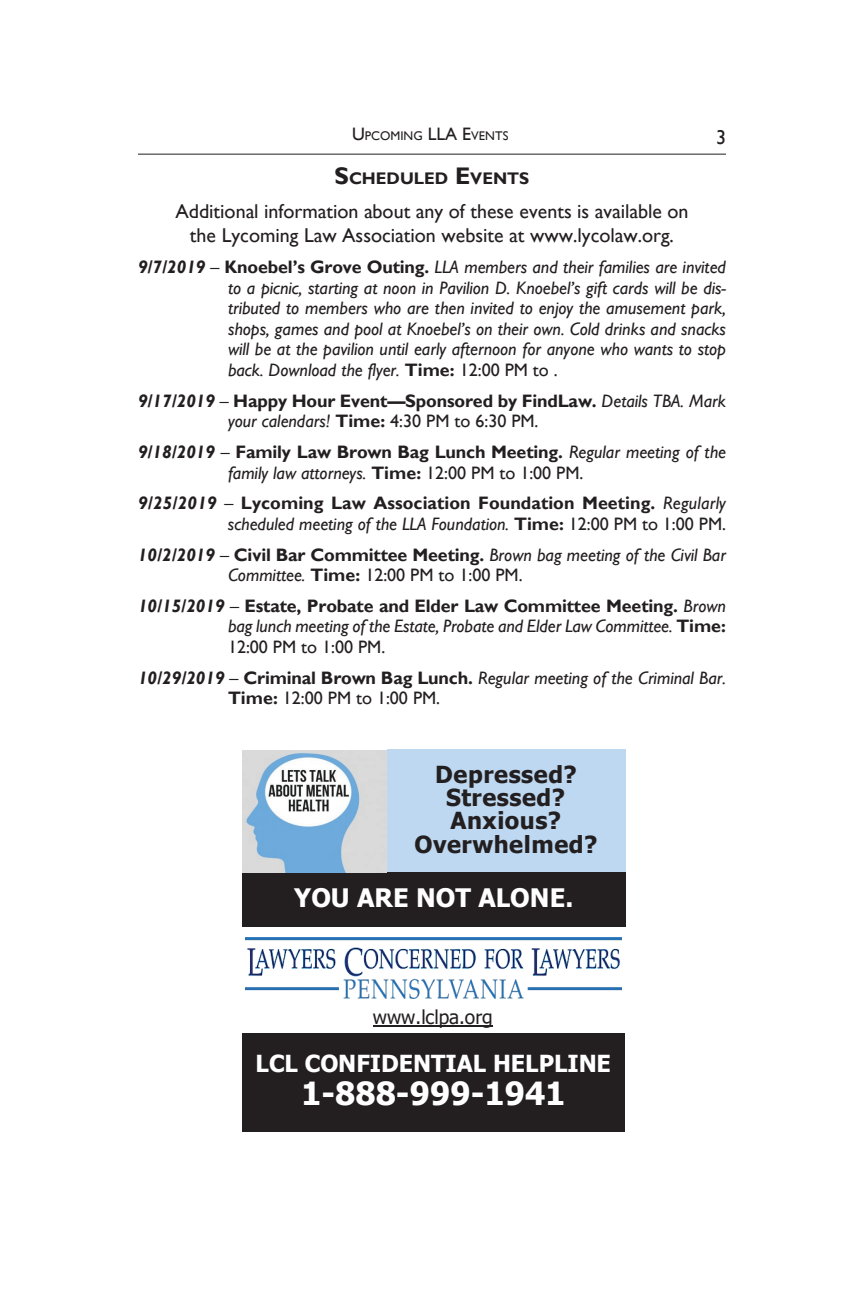
<style>
.page{position:relative;width:864px;height:1296px;background:#fff}
.page>*{position:absolute;margin:0;border:0;box-sizing:border-box;transform-origin:0 0}
.t1{font:700 31.8px "Tahoma";letter-spacing:.005em;color:#fff}
.t2{font:700 25.4px "Tahoma";color:#fff}
.t3{font:700 23.4px/23.4px "Tahoma";letter-spacing:.025em;color:#231f20;text-align:center}
.t4{font:700 23.4px "Tahoma";letter-spacing:-.005em;color:#fff}
.t5{font:20px/24px "Gill Sans";color:#231f20;text-align:center}
.t6{font:19.2px "Tahoma";color:#231f20}
.t7{font:italic 18px/20.6px "Gill Sans";color:#231f20}
.t8{font:700 18px/20.6px "Gill Sans";color:#231f20}
.t9{font:700 16.8px "Gill Sans";color:#231f20}
.t10{font:12.6px "Gill Sans";color:#231f20}
.s1{font-size:18px}
.s2{font-size:24px}
.s3{font-weight:700}
.s4{font-style:normal}
.s5{font-weight:700;font-style:normal}
.s6{font-style:italic}
.s7{font-weight:400}
.s8{font-weight:400;font-style:italic}
</style>
<div class="page">
<hr style="left:138px;top:154px;width:588px;height:1px;background:#231f20">
<div style="left:242px;top:872px;width:383px;height:55px;background:#231f20"></div>
<div style="left:387px;top:750px;width:238px;height:122px;background:#bdd8f0"></div>
<div style="left:242px;top:1033px;width:382px;height:99px;background:#231f20"></div>
<hr style="left:373px;top:1026px;width:120px;height:1px;background:#231f20">
<img style="left:245px;top:937px;width:376px;height:61px">
<img style="left:242px;top:750px;width:145px;height:122px">
<p class="t10" style="left:352px;top:128px;width:158px"><span class="s1">U</span>PCOMING <span class="s1">LLA E</span>VENTS</p>
<p class="t5" style="left:716px;top:125px;width:11px">3</p>
<p class="t9" style="left:335px;top:169px;width:196px"><span class="s2">S</span>CHEDULED <span class="s2">E</span>VENTS</p>
<p class="t5" style="left:175px;top:200px;width:515px">Additional information about any of these events is available on the Lycoming Law Association website at www.lycolaw.org.</p>
<p class="t7" style="left:228px;top:257px;width:500px;text-align:justify;text-indent:-90px"><span class="s3">9/7/2019</span> <span class="s4">–</span> <span class="s5">Knoebel’s Grove Outing.</span> LLA members and their families are invited to a picnic, starting at noon in Pavilion D. Knoebel’s gift cards will be dis&shy;tributed to members who are then invited to enjoy the amusement park, shops, games and pool at Knoebel’s on their own. Cold drinks and snacks will be at the pavilion until early afternoon for anyone who wants to stop back. Download the flyer. <span class="s5">Time:</span> <span class="s4">12:00 PM to .</span></p>
<p class="t8" style="left:228px;top:390px;width:499px;text-indent:-90px"><span class="s6">9/17/2019</span> <span class="s7">–</span> Happy Hour Event—Sponsored by FindLaw. <span class="s8">Details TBA. Mark your calendars!</span> Time: <span class="s7">4:30 PM to 6:30 PM.</span></p>
<p class="t7" style="left:228px;top:442px;width:499px;text-indent:-90px"><span class="s3">9/18/2019</span> <span class="s4">–</span> <span class="s5">Family Law Brown Bag Lunch Meeting.</span> Regular meeting of the family law attorneys. <span class="s5">Time:</span> <span class="s4">12:00 PM to 1:00 PM.</span></p>
<p class="t8" style="left:138px;top:493px;width:590px;text-align:right"><span class="s6">9/25/2019</span> <span class="s7">–</span> Lycoming Law Association Foundation Meeting. <span class="s8">Regularly scheduled meeting of the LLA Foundation.</span> Time: <span class="s7">12:00 PM to 1:00 PM.</span></p>
<p class="t7" style="left:228px;top:544px;width:500px;text-indent:-90px"><span class="s3">10/2/2019</span> <span class="s4">–</span> <span class="s5">Civil Bar Committee Meeting.</span> Brown bag meeting of the Civil Bar<br>Committee. <span class="s5">Time:</span> <span class="s4">12:00 PM to 1:00 PM.</span></p>
<p class="t7" style="left:228px;top:596px;width:500px;text-align:justify;text-indent:-90px"><span class="s3">10/15/2019</span> <span class="s4">–</span> <span class="s5">Estate, Probate and Elder Law Committee Meeting.</span> Brown bag lunch meeting of the Estate, Probate and Elder Law Committee. <span class="s5">Time:<br></span><span class="s4">12:00 PM to 1:00 PM.</span></p>
<p class="t7" style="left:228px;top:667px;width:499px;text-indent:-90px"><span class="s3">10/29/2019</span> <span class="s4">–</span> <span class="s5">Criminal Brown Bag Lunch.</span> Regular meeting of the Criminal Bar.<br><span class="s5">Time:</span> <span class="s4">12:00 PM to 1:00 PM.</span></p>
<p class="t3" style="left:415px;top:764px;width:184px">Depressed?<br>Stressed?<br>Anxious?<br>Overwhelmed?</p>
<h2 class="t2" style="left:294px;top:880px;width:281px">YOU ARE NOT ALONE.</h2>
<p class="t6" style="left:373px;top:1005px;width:122px">www.lclpa.org</p>
<p class="t4" style="left:256px;top:1047px;width:357px">LCL CONFIDENTIAL HELPLINE</p>
<h1 class="t1" style="left:301px;top:1071px;width:266px">1-888-999-1941</h1>
</div>
